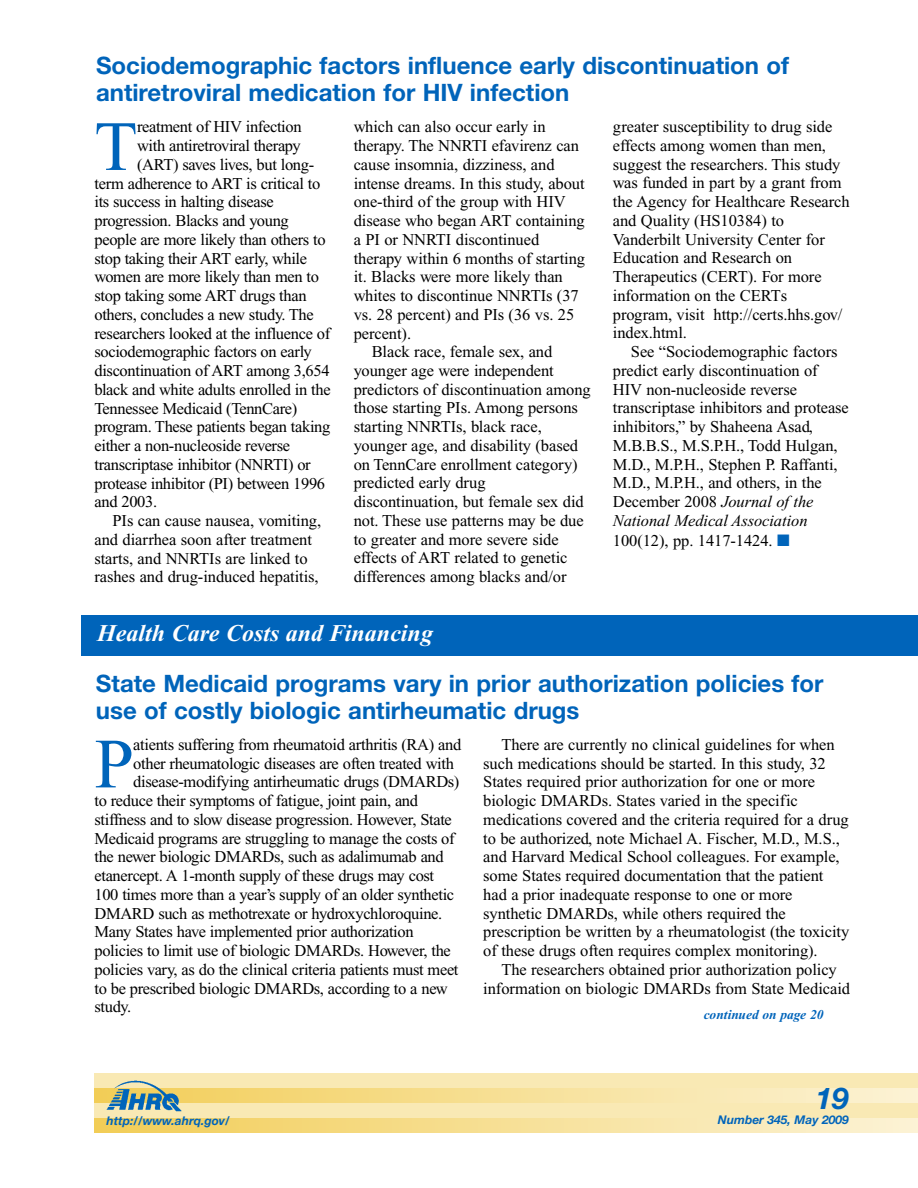
<style>
.page{position:relative;width:918px;height:1188px;background:#fff}
.page>*{position:absolute;margin:0;border:0;box-sizing:border-box;transform-origin:0 0}
.t1{font:70.5px "Times New Roman";color:#0064ba}
.t2{font:italic 700 30px "Helvetica Neue";color:#0064ba}
.t3{font:700 24px/27px "Helvetica Neue";color:#0064ba}
.t4{font:italic 700 24px "Times New Roman";color:#fff}
.t5{font:16.5px/18.8px "Times New Roman";letter-spacing:-.005em;color:#000}
.t6{font:italic 700 13.5px "Times New Roman";color:#0064ba}
.t7{font:italic 700 12px "Helvetica Neue";color:#0064ba}
.s1{font-style:italic}
.s2{color:#0064ba}
</style>
<div class="page">
<div style="left:94px;top:1073px;width:824px;height:59px;background:#f9e9b4"></div>
<svg style="left:94px;top:1089px;width:824px;height:13px"></svg>
<svg style="left:94px;top:1119px;width:824px;height:13px"></svg>
<img style="left:105px;top:1080px;width:79px;height:31px">
<div style="left:81px;top:616px;width:837px;height:40px;background:#0064ba"></div>
<h3 class="t3" style="left:96px;top:55px;width:695px">Sociodemographic factors influence early discontinuation of antiretroviral medication for HIV infection</h3>
<h1 class="t1" style="left:94px;top:121px;width:45px">T</h1>
<p class="t5" style="left:137px;top:119px;width:166px">reatment of HIV infection</p>
<p class="t5" style="left:137px;top:138px;width:165px">with antiretroviral therapy</p>
<p class="t5" style="left:137px;top:157px;width:179px">(ART) saves lives, but long-</p>
<p class="t5" style="left:94px;top:175px;width:227px">term adherence to ART is critical to</p>
<p class="t5" style="left:94px;top:194px;width:181px">its success in halting disease</p>
<p class="t5" style="left:94px;top:213px;width:196px">progression. Blacks and young</p>
<p class="t5" style="left:94px;top:232px;width:233px">people are more likely than others to</p>
<p class="t5" style="left:94px;top:250px;width:214px">stop taking their ART early, while</p>
<p class="t5" style="left:94px;top:269px;width:226px">women are more likely than men to</p>
<p class="t5" style="left:94px;top:288px;width:214px">stop taking some ART drugs than</p>
<p class="t5" style="left:94px;top:307px;width:221px">others, concludes a new study. The</p>
<p class="t5" style="left:94px;top:325px;width:237px">researchers looked at the influence of</p>
<p class="t5" style="left:94px;top:344px;width:219px">sociodemographic factors on early</p>
<p class="t5" style="left:94px;top:363px;width:237px">discontinuation of ART among 3,654</p>
<p class="t5" style="left:94px;top:382px;width:238px">black and white adults enrolled in the</p>
<p class="t5" style="left:94px;top:400px;width:204px">Tennessee Medicaid (TennCare)</p>
<p class="t5" style="left:94px;top:419px;width:237px">program. These patients began taking</p>
<p class="t5" style="left:94px;top:438px;width:197px">either a non-nucleoside reverse</p>
<p class="t5" style="left:94px;top:457px;width:218px">transcriptase inhibitor (NNRTI) or</p>
<p class="t5" style="left:94px;top:475px;width:232px">protease inhibitor (PI) between 1996</p>
<p class="t5" style="left:94px;top:494px;width:64px">and 2003.</p>
<p class="t5" style="left:113px;top:513px;width:210px">PIs can cause nausea, vomiting,</p>
<p class="t5" style="left:94px;top:531px;width:219px">and diarrhea soon after treatment</p>
<p class="t5" style="left:94px;top:550px;width:215px">starts, and NNRTIs are linked to</p>
<p class="t5" style="left:94px;top:569px;width:226px">rashes and drug-induced hepatitis,</p>
<p class="t5" style="left:354px;top:119px;width:193px">which can also occur early in</p>
<p class="t5" style="left:354px;top:138px;width:227px">therapy. The NNRTI efavirenz can</p>
<p class="t5" style="left:354px;top:156px;width:202px">cause insomnia, dizziness, and</p>
<p class="t5" style="left:354px;top:175px;width:233px">intense dreams. In this study, about</p>
<p class="t5" style="left:354px;top:194px;width:214px">one-third of the group with HIV</p>
<p class="t5" style="left:354px;top:213px;width:233px">disease who began ART containing</p>
<p class="t5" style="left:354px;top:231px;width:187px">a PI or NNRTI discontinued</p>
<p class="t5" style="left:354px;top:250px;width:233px">therapy within 6 months of starting</p>
<p class="t5" style="left:354px;top:269px;width:211px">it. Blacks were more likely than</p>
<p class="t5" style="left:354px;top:288px;width:227px">whites to discontinue NNRTIs (37</p>
<p class="t5" style="left:354px;top:306px;width:222px">vs. 28 percent) and PIs (36 vs. 25</p>
<p class="t5" style="left:354px;top:325px;width:59px">percent).</p>
<p class="t5" style="left:372px;top:344px;width:182px">Black race, female sex, and</p>
<p class="t5" style="left:354px;top:363px;width:202px">younger age were independent</p>
<p class="t5" style="left:354px;top:381px;width:239px">predictors of discontinuation among</p>
<p class="t5" style="left:354px;top:400px;width:226px">those starting PIs. Among persons</p>
<p class="t5" style="left:354px;top:419px;width:190px">starting NNRTIs, black race,</p>
<p class="t5" style="left:354px;top:438px;width:226px">younger age, and disability (based</p>
<p class="t5" style="left:354px;top:456px;width:225px">on TennCare enrollment category)</p>
<p class="t5" style="left:354px;top:475px;width:134px">predicted early drug</p>
<p class="t5" style="left:354px;top:494px;width:232px">discontinuation, but female sex did</p>
<p class="t5" style="left:354px;top:513px;width:232px">not. These use patterns may be due</p>
<p class="t5" style="left:354px;top:531px;width:206px">to greater and more severe side</p>
<p class="t5" style="left:354px;top:550px;width:215px">effects of ART related to genetic</p>
<p class="t5" style="left:354px;top:569px;width:214px">differences among blacks and/or</p>
<p class="t5" style="left:613px;top:119px;width:238px">greater susceptibility to drug side effects among women than men, suggest the researchers. This study was funded in part by a grant from the Agency for Healthcare Research and Quality (HS10384) to<br>Vanderbilt University Center for<br>Education and Research on<br>Therapeutics (CERT). For more information on the CERTs program, visit http://certs.hhs.gov/ index.html.</p>
<p class="t5" style="left:613px;top:344px;width:238px;text-indent:18px">See “Sociodemographic factors predict early discontinuation of<br>HIV non-nucleoside reverse transcriptase inhibitors and protease inhibitors,” by Shaheena Asad,<br>M.B.B.S., M.S.P.H., Todd Hulgan,<br>M.D., M.P.H., Stephen P. Raffanti,<br>M.D., M.P.H., and others, in the<br>December 2008 <span class="s1">Journal of the<br>National Medical Association<br></span>100(12), pp. 1417-1424. <span class="s2">■</span></p>
<h3 class="t4" style="left:97px;top:625px;width:337px">Health Care Costs and Financing</h3>
<h3 class="t3" style="left:96px;top:673px;width:729px">State Medicaid programs vary in prior authorization policies for use of costly biologic antirheumatic drugs</h3>
<h1 class="t1" style="left:94px;top:738px;width:41px">P</h1>
<p class="t5" style="left:133px;top:737px;width:329px">atients suffering from rheumatoid arthritis (RA) and</p>
<p class="t5" style="left:133px;top:755px;width:322px">other rheumatologic diseases are often treated with</p>
<p class="t5" style="left:133px;top:774px;width:328px">disease-modifying antirheumatic drugs (DMARDs)</p>
<p class="t5" style="left:95px;top:793px;width:325px">to reduce their symptoms of fatigue, joint pain, and</p>
<p class="t5" style="left:95px;top:812px;width:359px">stiffness and to slow disease progression. However, State</p>
<p class="t5" style="left:95px;top:830px;width:362px">Medicaid programs are struggling to manage the costs of</p>
<p class="t5" style="left:95px;top:849px;width:351px">the newer biologic DMARDs, such as adalimumab and</p>
<p class="t5" style="left:95px;top:868px;width:341px">etanercept. A 1-month supply of these drugs may cost</p>
<p class="t5" style="left:95px;top:887px;width:361px">100 times more than a year’s supply of an older synthetic</p>
<p class="t5" style="left:95px;top:905px;width:349px">DMARD such as methotrexate or hydroxychloroquine.</p>
<p class="t5" style="left:95px;top:924px;width:321px">Many States have implemented prior authorization</p>
<p class="t5" style="left:95px;top:943px;width:358px">policies to limit use of biologic DMARDs. However, the</p>
<p class="t5" style="left:95px;top:961px;width:366px">policies vary, as do the clinical criteria patients must meet</p>
<p class="t5" style="left:95px;top:980px;width:355px">to be prescribed biologic DMARDs, according to a new</p>
<p class="t5" style="left:95px;top:999px;width:38px">study.</p>
<p class="t5" style="left:483px;top:736px;width:367px;text-indent:18px">There are currently no clinical guidelines for when such medications should be started. In this study, 32<br>States required prior authorization for one or more biologic DMARDs. States varied in the specific medications covered and the criteria required for a drug to be authorized, note Michael A. Fischer, M.D., M.S., and Harvard Medical School colleagues. For example, some States required documentation that the patient had a prior inadequate response to one or more synthetic DMARDs, while others required the prescription be written by a rheumatologist (the toxicity of these drugs often requires complex monitoring).</p>
<p class="t5" style="left:483px;top:961px;width:368px;text-align:center">The researchers obtained prior authorization policy information on biologic DMARDs from State Medicaid</p>
<p class="t6" style="left:704px;top:1010px;width:121px">continued on page 20</p>
<h2 class="t2" style="left:816px;top:1088px;width:35px">19</h2>
<p class="t7" style="left:106px;top:1116px;width:125px">http://www.ahrq.gov/</p>
<p class="t7" style="left:718px;top:1116px;width:133px">Number 345, May 2009</p>
</div>
